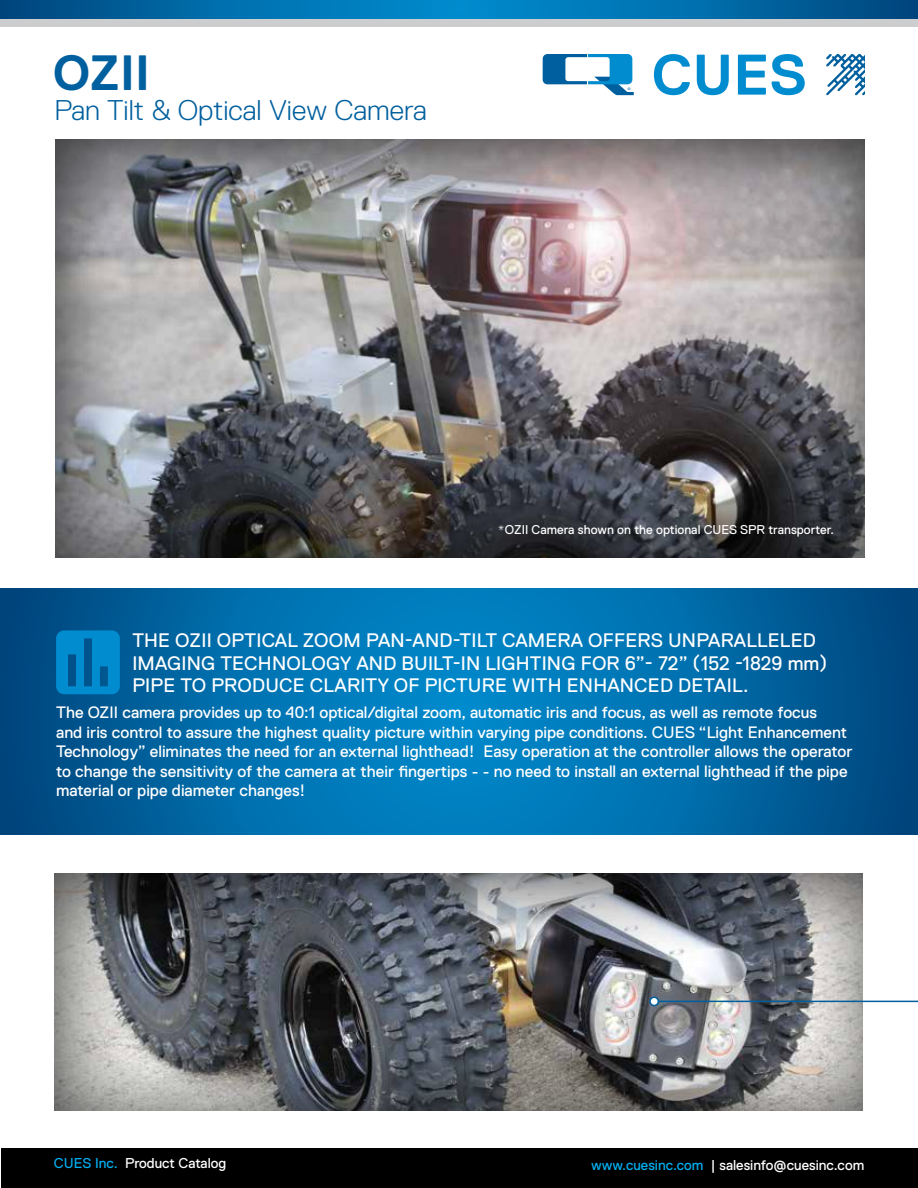
<style>
.page{position:relative;width:918px;height:1188px;background:#fff}
.page>*{position:absolute;margin:0;border:0;box-sizing:border-box;transform-origin:0 0}
.t1{font:700 57.15px "Replica Std";color:#008ccf}
.t2{font:700 49.5px "Replica Std";color:#005f9e}
.t3{font:300 28.5px "Replica Std";color:#005f9e}
.t4{font:19.5px/22.5px "Replica Std";letter-spacing:.01em;color:#fff}
.t5{font:16.5px/19.5px "Replica Std";color:#fff}
.t6{font:14.25px "Replica Std";color:#fff}
.t7{font:12.75px "Replica Std";color:#fff}
.s1{color:#00aeef}
.s2{color:#000}
</style>
<div class="page">
<div style="left:1px;top:1148px;width:917px;height:40px;background:#000"></div>
<svg style="left:0;top:588px;width:918px;height:246px;background:#006aa7"></svg>
<svg style="left:826px;top:54px;width:39px;height:41px"></svg>
<svg style="left:543px;top:54px;width:91px;height:41px"></svg>
<svg style="left:0;top:0;width:918px;height:19px;background:#006ca9"></svg>
<div style="left:0;top:19px;width:918px;height:8px;background:#cbcdce"></div>
<div style="left:53px;top:872px;width:810px;height:239px;background:#000;opacity:.75"></div>
<div style="left:54px;top:138px;width:813px;height:420px;background:#000;opacity:.75"></div>
<svg style="left:56px;top:630px;width:64px;height:64px;background:#007fc0"></svg>
<hr style="left:656px;top:1001px;width:262px;height:1px;background:#005f9e">
<div style="left:650px;top:997px;width:8px;height:9px;background:#fff;border-radius:50%"></div>
<div style="left:649px;top:997px;width:10px;height:9px;border:2px solid #005f9e;border-radius:50%"></div>
<h2 class="t2" style="left:53px;top:45px;width:99px">OZII</h2>
<h3 class="t3" style="left:54px;top:95px;width:374px">Pan Tilt &amp; Optical View Camera</h3>
<h1 class="t1" style="left:652px;top:43px;width:157px">CUES</h1>
<p class="t7" style="left:497px;top:523px;width:338px">*OZII Camera shown on the optional CUES SPR transporter.</p>
<p class="t4" style="left:132px;top:629px;width:697px">THE OZII OPTICAL ZOOM PAN-AND-TILT CAMERA OFFERS UNPARALLELED<br>IMAGING TECHNOLOGY AND BUILT-IN LIGHTING FOR 6”- 72” (152 -1829 mm)<br>PIPE TO PRODUCE CLARITY OF PICTURE WITH ENHANCED DETAIL.</p>
<p class="t5" style="left:56px;top:703px;width:798px">The OZII camera provides up to 40:1 optical/digital zoom, automatic iris and focus, as well as remote focus<br>and iris control to assure the highest quality picture within varying pipe conditions. CUES “Light Enhancement Technology” eliminates the need for an external lighthead! Easy operation at the controller allows the operator to change the sensitivity of the camera at their fingertips - - no need to install an external lighthead if the pipe material or pipe diameter changes!</p>
<p class="t6" style="left:54px;top:1156px;width:174px"><span class="s1">CUES Inc.</span><span class="s2">,</span> Product Catalog</p>
<p class="t6" style="left:591px;top:1158px;width:275px"><span class="s1">www.cuesinc.com</span><span class="s2">,</span> | salesinfo@cuesinc.com</p>
</div>
